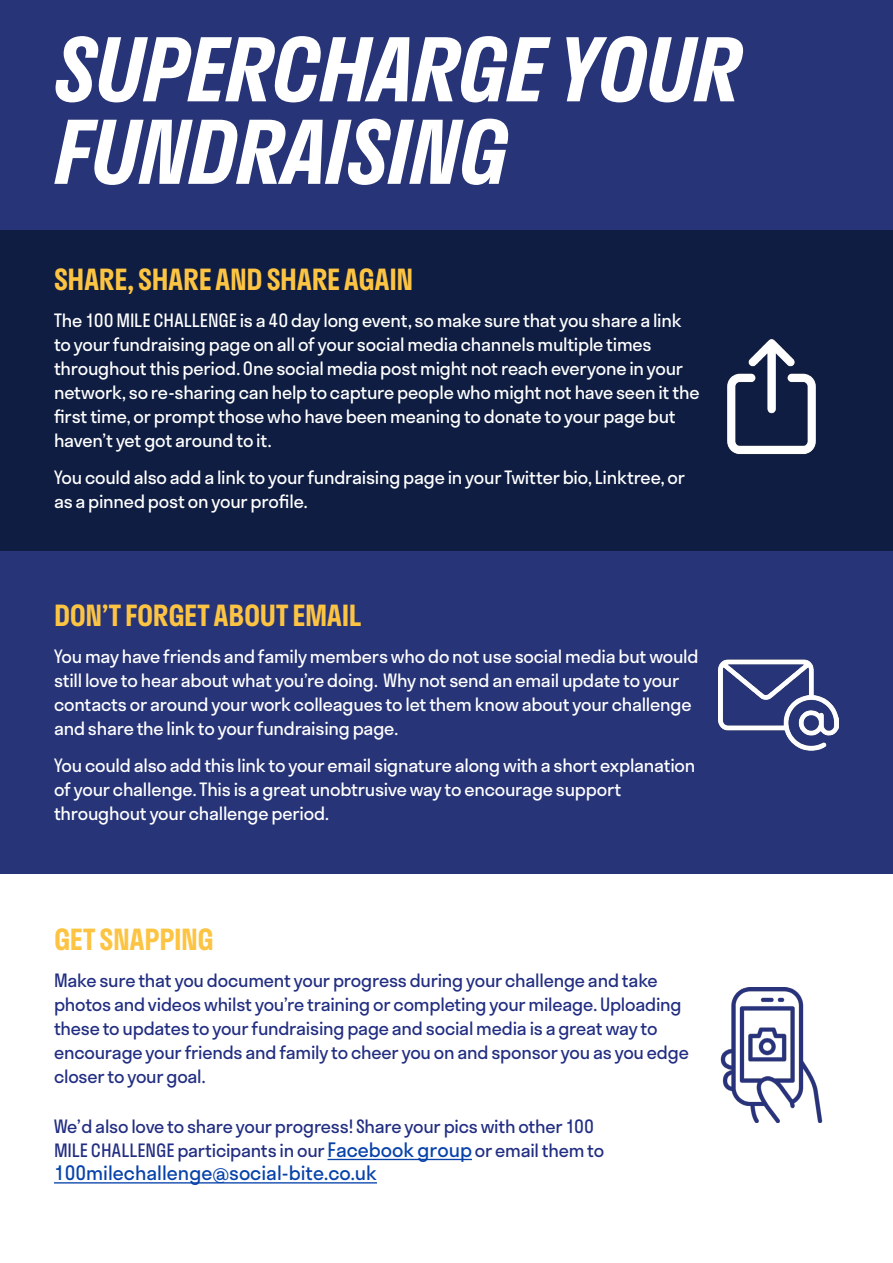
<style>
.page{position:relative;width:893px;height:1263px;background:#fff}
.page>*{position:absolute;margin:0;border:0;box-sizing:border-box;transform-origin:0 0}
.t1{font:italic 600 85.5px/82.5px "Stratos";letter-spacing:-.01em;color:#fff}
.t2{font:600 28.5px "Stratos";letter-spacing:-.005em;color:#fcc442}
.t3{font:19.5px "Stratos";color:#0742aa}
.t4{font:18px/24px "Stratos";letter-spacing:-.015em;color:#fff}
.t5{font:18px/24px "Stratos";letter-spacing:-.01em;color:#222e82}
.s1{font-size:19.5px;color:#0742aa}
</style>
<div class="page">
<div style="left:0;top:551px;width:893px;height:323px;background:#273477"></div>
<div style="left:0;top:0;width:893px;height:230px;background:#273477"></div>
<div style="left:0;top:230px;width:893px;height:321px;background:#0e1d41"></div>
<hr style="left:328px;top:1159px;width:144px;height:1px;background:#0742aa">
<hr style="left:54px;top:1182px;width:323px;height:1px;background:#0742aa">
<img style="left:720px;top:987px;width:103px;height:135px">
<img style="left:719px;top:659px;width:120px;height:92px">
<img style="left:727px;top:339px;width:89px;height:116px">
<h1 class="t1" style="left:54px;top:26px;width:688px">SUPERCHARGE YOUR<br>FUNDRAISING</h1>
<h2 class="t2" style="left:54px;top:257px;width:361px">SHARE, SHARE AND SHARE AGAIN</h2>
<p class="t4" style="left:54px;top:308px;width:647px">The 100 MILE CHALLENGE is a 40 day long event, so make sure that you share a link to your fundraising page on all of your social media channels multiple times throughout this period. One social media post might not reach everyone in your network, so re-sharing can help to capture people who might not have seen it the first time, or prompt those who have been meaning to donate to your page but haven’t yet got around to it.</p>
<p class="t4" style="left:54px;top:464px;width:633px">You could also add a link to your fundraising page in your Twitter bio, Linktree, or as a pinned post on your profile.</p>
<h2 class="t2" style="left:54px;top:593px;width:309px">DON’T FORGET ABOUT EMAIL</h2>
<p class="t4" style="left:54px;top:644px;width:646px">You may have friends and family members who do not use social media but would still love to hear about what you’re doing. Why not send an email update to your contacts or around your work colleagues to let them know about your challenge and share the link to your fundraising page.</p>
<p class="t4" style="left:54px;top:752px;width:643px">You could also add this link to your email signature along with a short explanation of your challenge. This is a great unobtrusive way to encourage support throughout your challenge period.</p>
<h2 class="t2" style="left:54px;top:917px;width:161px">GET SNAPPING</h2>
<p class="t5" style="left:54px;top:968px;width:636px">Make sure that you document your progress during your challenge and take photos and videos whilst you’re training or completing your mileage. Uploading these to updates to your fundraising page and social media is a great way to encourage your friends and family to cheer you on and sponsor you as you edge closer to your goal.</p>
<p class="t5" style="left:54px;top:1113px;width:552px">We’d also love to share your progress! Share your pics with other 100<br>MILE CHALLENGE participants in our <span class="s1">Facebook group</span> or email them to</p>
<p class="t3" style="left:54px;top:1157px;width:324px">100milechallenge@social-bite.co.uk</p>
</div>
